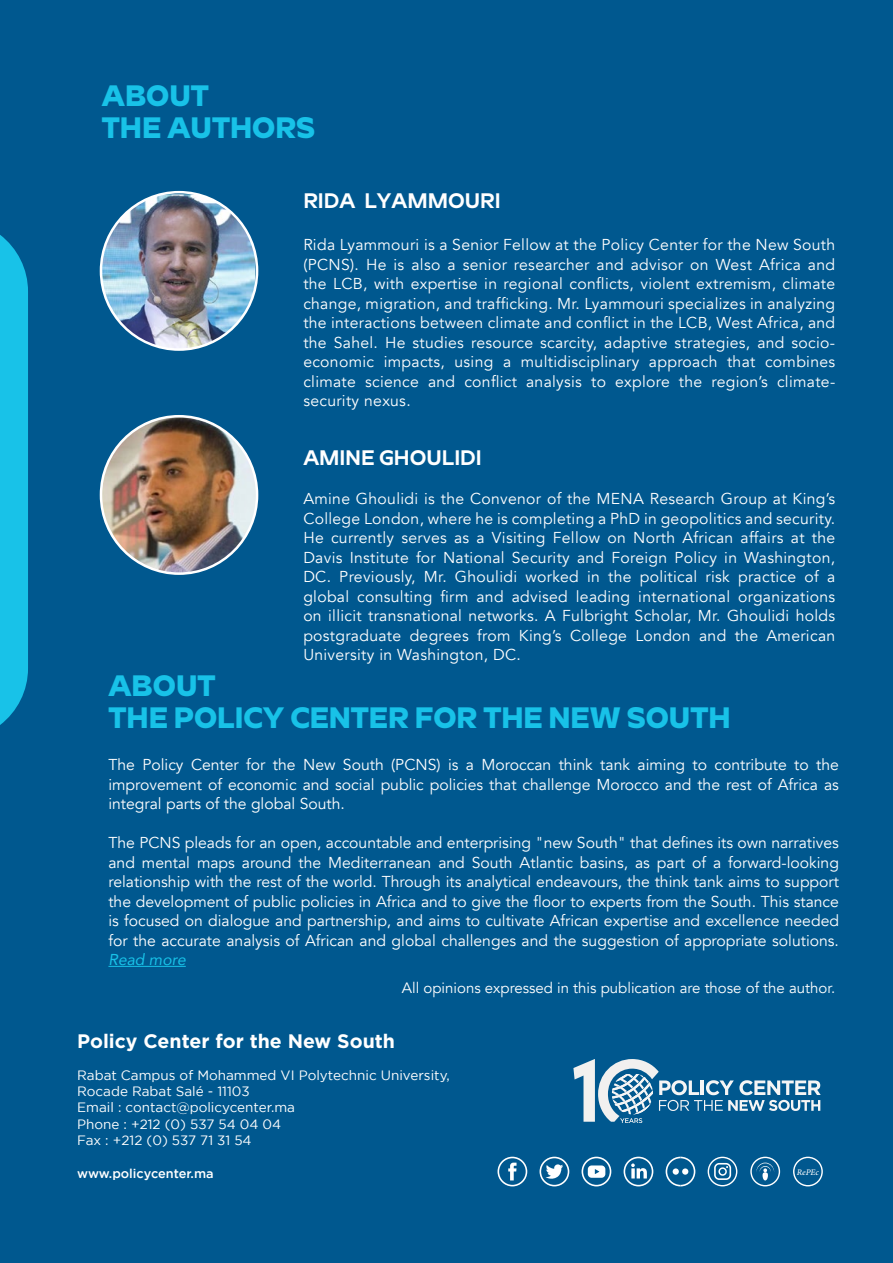
<style>
.page{position:relative;width:893px;height:1263px;background:#00588f}
.page>*{position:absolute;margin:0;border:0;box-sizing:border-box;transform-origin:0 0}
.t1{font:700 30px/31.8px "Roundo";color:#18c2e8}
.t2{font:600 21.45px "Roundo";color:#fff}
.t3{font:700 19.5px "Gotham";color:#fff}
.t4{font:15.75px/19.5px "Avenir";color:#fff;text-align:justify}
.t5{font:italic 15.75px "Avenir";color:#18c2e8}
.t6{font:15px "Avenir";color:#fff}
.t7{font:13.5px/16.2px "Gotham";color:#fff}
.t8{font:500 12.75px "Gotham";color:#fff}
.t9{font:italic 12px "Adobe Arabic";color:#fff}
</style>
<div class="page">
<svg style="left:0;top:235px;width:28px;height:490px;background:#16bae1"></svg>
<svg style="left:497px;top:1157px;width:30px;height:29px"></svg>
<svg style="left:540px;top:1157px;width:29px;height:29px"></svg>
<svg style="left:582px;top:1157px;width:29px;height:29px"></svg>
<svg style="left:624px;top:1157px;width:29px;height:29px"></svg>
<svg style="left:666px;top:1157px;width:29px;height:29px"></svg>
<div style="left:682px;top:1168px;width:6px;height:7px;background:#fff;border-radius:50%"></div>
<div style="left:673px;top:1168px;width:6px;height:7px;background:#fff;border-radius:50%"></div>
<svg style="left:708px;top:1157px;width:29px;height:29px"></svg>
<svg style="left:750px;top:1157px;width:30px;height:29px"></svg>
<svg style="left:793px;top:1157px;width:30px;height:29px"></svg>
<img style="left:102px;top:194px;width:153px;height:156px">
<img style="left:101px;top:416px;width:156px;height:158px">
<svg style="left:573px;top:1059px;width:248px;height:64px"></svg>
<hr style="left:108px;top:966px;width:78px;height:1px;background:#18c2e8">
<h1 class="t1" style="left:102px;top:80px;width:215px">ABOUT<br>THE AUTHORS</h1>
<h2 class="t2" style="left:303px;top:189px;width:199px">RIDA LYAMMOURI</h2>
<p class="t4" style="left:303px;top:235px;width:533px">Rida Lyammouri is a Senior Fellow at the Policy Center for the New South (PCNS). He is also a senior researcher and advisor on West Africa and the LCB, with expertise in regional conflicts, violent extremism, climate change, migration, and trafficking. Mr. Lyammouri specializes in analyzing the interactions between climate and conflict in the LCB, West Africa, and the Sahel. He studies resource scarcity, adaptive strategies, and socio&shy;economic impacts, using a multidisciplinary approach that combines climate science and conflict analysis to explore the region’s climate&shy;security nexus.</p>
<h2 class="t2" style="left:303px;top:446px;width:180px">AMINE GHOULIDI</h2>
<p class="t4" style="left:303px;top:489px;width:533px">Amine Ghoulidi is the Convenor of the MENA Research Group at King’s College London, where he is completing a PhD in geopolitics and security.<br>He currently serves as a Visiting Fellow on North African affairs at the Davis Institute for National Security and Foreign Policy in Washington, DC. Previously, Mr. Ghoulidi worked in the political risk practice of a global consulting firm and advised leading international organizations on illicit transnational networks. A Fulbright Scholar, Mr. Ghoulidi holds postgraduate degrees from King’s College London and the American University in Washington, DC.</p>
<h1 class="t1" style="left:108px;top:670px;width:624px">ABOUT<br>THE POLICY CENTER FOR THE NEW SOUTH</h1>
<p class="t4" style="left:108px;top:755px;width:732px">The Policy Center for the New South (PCNS) is a Moroccan think tank aiming to contribute to the improvement of economic and social public policies that challenge Morocco and the rest of Africa as integral parts of the global South.</p>
<p class="t4" style="left:108px;top:833px;width:732px">The PCNS pleads for an open, accountable and enterprising "new South" that defines its own narratives and mental maps around the Mediterranean and South Atlantic basins, as part of a forward-looking relationship with the rest of the world. Through its analytical endeavours, the think tank aims to support the development of public policies in Africa and to give the floor to experts from the South. This stance is focused on dialogue and partnership, and aims to cultivate African expertise and excellence needed for the accurate analysis of African and global challenges and the suggestion of appropriate solutions.</p>
<p class="t5" style="left:108px;top:950px;width:79px">Read more</p>
<p class="t6" style="left:402px;top:979px;width:435px">All opinions expressed in this publication are those of the author.</p>
<p class="t3" style="left:77px;top:1030px;width:319px">Policy Center for the New South</p>
<p class="t7" style="left:77px;top:1067px;width:374px">Rabat Campus of Mohammed VI Polytechnic University,<br>Rocade Rabat Salé - 11103<br>Email : contact@policycenter.ma<br>Phone : +212 (0) 537 54 04 04<br>Fax : +212 (0) 537 71 31 54</p>
<p class="t8" style="left:77px;top:1166px;width:138px">www.policycenter.ma</p>
<p class="t9" style="left:797px;top:1163px;width:23px">RePEc</p>
</div>
